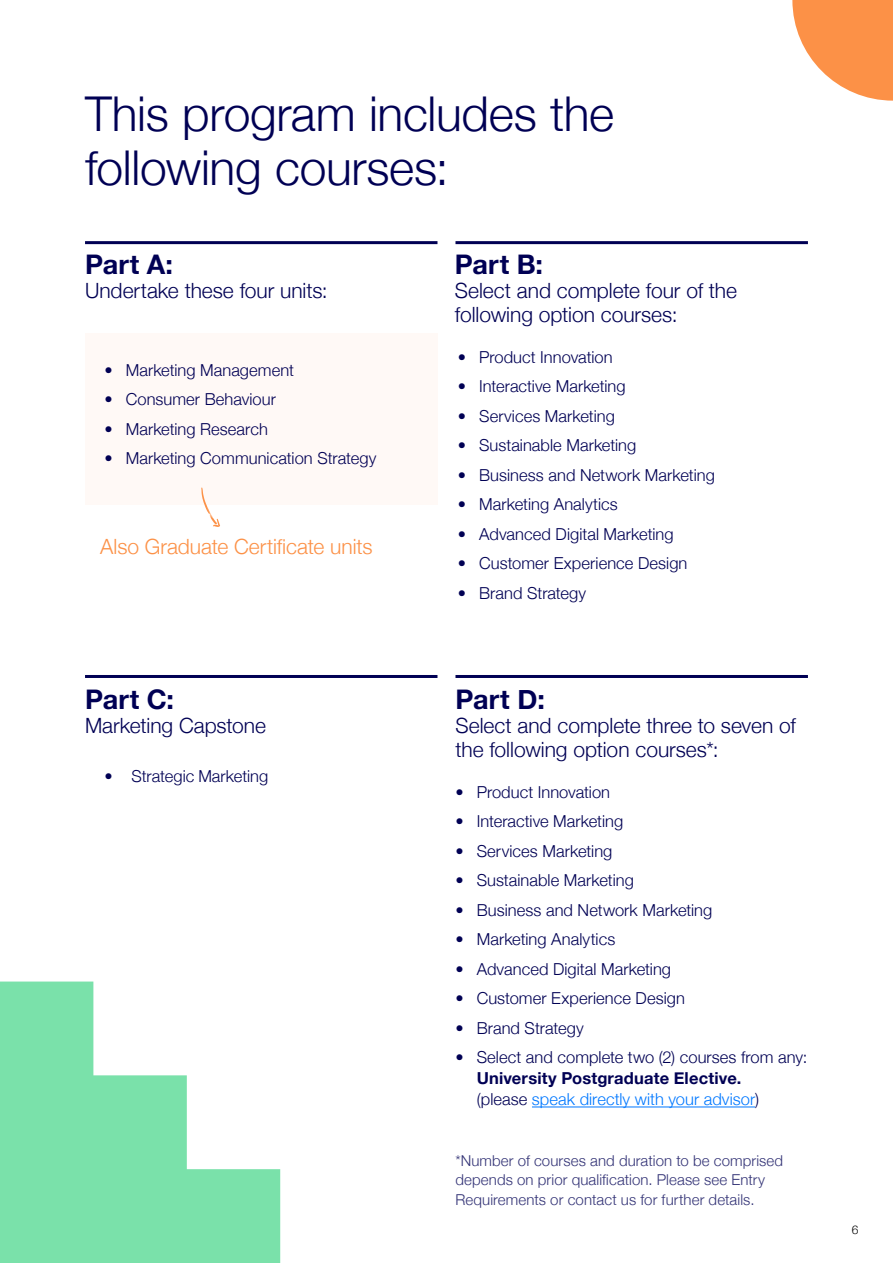
<style>
.page{position:relative;width:893px;height:1263px;background:#fff}
.page>*{position:absolute;margin:0;border:0;box-sizing:border-box;transform-origin:0 0}
.t1{font:300 48px/54px "Helvetica Neue";letter-spacing:-.005em;color:#000054}
.t2{font:700 27px "Helvetica Neue";letter-spacing:.005em;color:#000054}
.t3{font:300 21px/24px "Helvetica Neue";color:#000054}
.t4{font:300 21px "Helvetica Neue";color:#fc9147}
.t5{font:300 16.5px "Helvetica Neue";letter-spacing:.005em;color:#000054}
.t6{font:700 16.5px/21px "Helvetica Neue";letter-spacing:.01em;color:#000054}
.t7{font:300 15px/19.5px "Helvetica Neue";letter-spacing:.01em;color:#333376}
.t8{font:300 12px "Helvetica Neue";color:#000}
.s1{font-weight:300}
.s2{font-weight:300;color:#0078ff}
</style>
<div class="page">
<div style="left:85px;top:333px;width:352px;height:171px;background:#fff9f6"></div>
<hr style="left:532px;top:1106px;width:223px;height:1px;background:#0078ff">
<svg style="left:201px;top:487px;width:19px;height:40px"></svg>
<svg style="left:792px;top:0;width:101px;height:101px"></svg>
<hr style="left:85px;top:241px;width:352px;height:3px;background:#000054">
<hr style="left:85px;top:675px;width:352px;height:3px;background:#000054">
<hr style="left:455px;top:241px;width:353px;height:3px;background:#000054">
<hr style="left:455px;top:675px;width:353px;height:3px;background:#000054">
<svg style="left:0;top:981px;width:280px;height:282px;fill:#7ae1aa"></svg>
<h1 class="t1" style="left:85px;top:84px;width:531px">This program includes the following courses:</h1>
<h2 class="t2" style="left:85px;top:243px;width:90px">Part A:</h2>
<p class="t3" style="left:85px;top:277px;width:244px">Undertake these four units:</p>
<p class="t5" style="left:104px;top:356px;width:191px">• Marketing Management</p>
<p class="t5" style="left:104px;top:386px;width:173px">• Consumer Behaviour</p>
<p class="t5" style="left:104px;top:415px;width:165px">• Marketing Research</p>
<p class="t5" style="left:104px;top:445px;width:273px">• Marketing Communication Strategy</p>
<p class="t4" style="left:100px;top:530px;width:274px">Also Graduate Certificate units</p>
<h2 class="t2" style="left:85px;top:678px;width:91px">Part C:</h2>
<p class="t3" style="left:85px;top:712px;width:183px">Marketing Capstone</p>
<p class="t5" style="left:104px;top:763px;width:165px">• Strategic Marketing</p>
<h2 class="t2" style="left:455px;top:243px;width:90px">Part B:</h2>
<p class="t3" style="left:455px;top:277px;width:284px">Select and complete four of the following option courses:</p>
<p class="t5" style="left:458px;top:343px;width:156px">• Product Innovation</p>
<p class="t5" style="left:458px;top:373px;width:169px">• Interactive Marketing</p>
<p class="t5" style="left:458px;top:402px;width:158px">• Services Marketing</p>
<p class="t5" style="left:458px;top:432px;width:180px">• Sustainable Marketing</p>
<p class="t5" style="left:458px;top:461px;width:258px">• Business and Network Marketing</p>
<p class="t5" style="left:458px;top:491px;width:161px">• Marketing Analytics</p>
<p class="t5" style="left:458px;top:520px;width:217px">• Advanced Digital Marketing</p>
<p class="t5" style="left:458px;top:550px;width:231px">• Customer Experience Design</p>
<p class="t5" style="left:458px;top:579px;width:130px">• Brand Strategy</p>
<h2 class="t2" style="left:455px;top:678px;width:91px">Part D:</h2>
<p class="t3" style="left:455px;top:712px;width:342px">Select and complete three to seven of the following option courses*:</p>
<p class="t5" style="left:455px;top:778px;width:156px">• Product Innovation</p>
<p class="t5" style="left:455px;top:808px;width:169px">• Interactive Marketing</p>
<p class="t5" style="left:455px;top:837px;width:158px">• Services Marketing</p>
<p class="t5" style="left:455px;top:867px;width:180px">• Sustainable Marketing</p>
<p class="t5" style="left:455px;top:896px;width:258px">• Business and Network Marketing</p>
<p class="t5" style="left:455px;top:926px;width:161px">• Marketing Analytics</p>
<p class="t5" style="left:455px;top:955px;width:217px">• Advanced Digital Marketing</p>
<p class="t5" style="left:455px;top:985px;width:231px">• Customer Experience Design</p>
<p class="t5" style="left:455px;top:1014px;width:130px">• Brand Strategy</p>
<p class="t5" style="left:455px;top:1044px;width:353px">• Select and complete two (2) courses from any:</p>
<p class="t6" style="left:477px;top:1068px;width:284px">University Postgraduate Elective. <span class="s1">(please</span> <span class="s2">speak directly with your advisor</span><span class="s1">)</span></p>
<p class="t7" style="left:455px;top:1149px;width:329px">*Number of courses and duration to be comprised depends on prior qualification. Please see Entry<br>Requirements or contact us for further details.</p>
<p class="t8" style="left:852px;top:1220px;width:8px">6</p>
</div>
